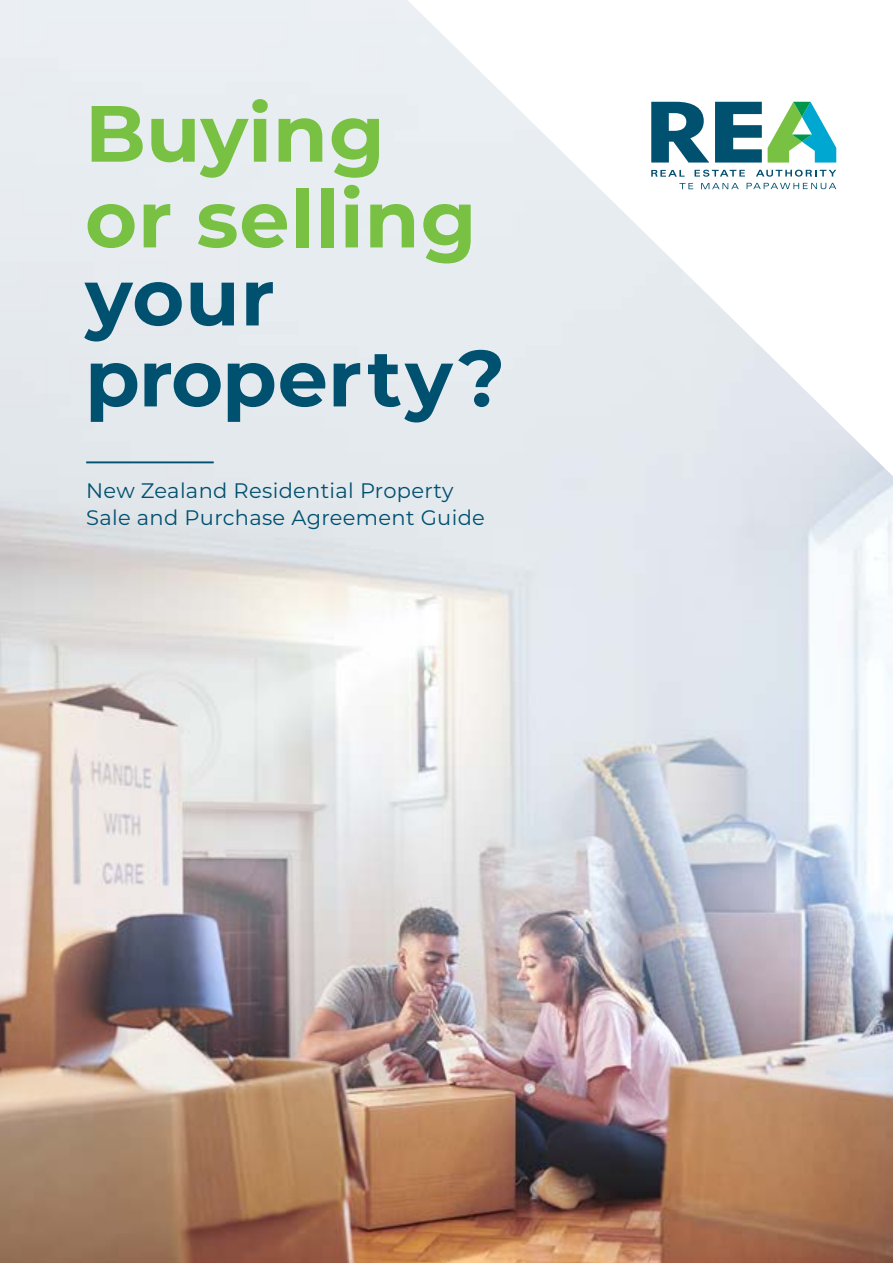
<style>
.page{position:relative;width:893px;height:1263px;background:#fff}
.page>*{position:absolute;margin:0;border:0;box-sizing:border-box;transform-origin:0 0}
.t1{font:700 79.5px/85.7px "Montserrat";letter-spacing:.01em;color:#78c143}
.t2{font:700 79.5px/81px "Montserrat";letter-spacing:.005em;color:#005070}
.t3{font:21px/27px "Montserrat";letter-spacing:.015em;color:#005070}
</style>
<div class="page">
<img style="left:0;top:0;width:893px;height:1263px">
<svg style="left:407px;top:0;width:486px;height:476px;fill:#eaeff3"></svg>
<svg style="left:768px;top:102px;width:68px;height:61px"></svg>
<svg style="left:715px;top:102px;width:47px;height:61px"></svg>
<svg style="left:651px;top:102px;width:58px;height:61px"></svg>
<svg style="left:694px;top:170px;width:51px;height:7px"></svg>
<svg style="left:756px;top:170px;width:80px;height:7px"></svg>
<svg style="left:679px;top:183px;width:14px;height:6px"></svg>
<svg style="left:701px;top:183px;width:38px;height:6px"></svg>
<svg style="left:747px;top:183px;width:89px;height:6px"></svg>
<svg style="left:651px;top:170px;width:34px;height:7px"></svg>
<hr style="left:86px;top:461px;width:128px;height:2px;background:#005070">
<h1 class="t1" style="left:85px;top:87px;width:393px">Buying or selling</h1>
<h1 class="t2" style="left:85px;top:253px;width:422px">your property?</h1>
<p class="t3" style="left:86px;top:476px;width:400px">New Zealand Residential Property<br>Sale and Purchase Agreement Guide</p>
</div>
